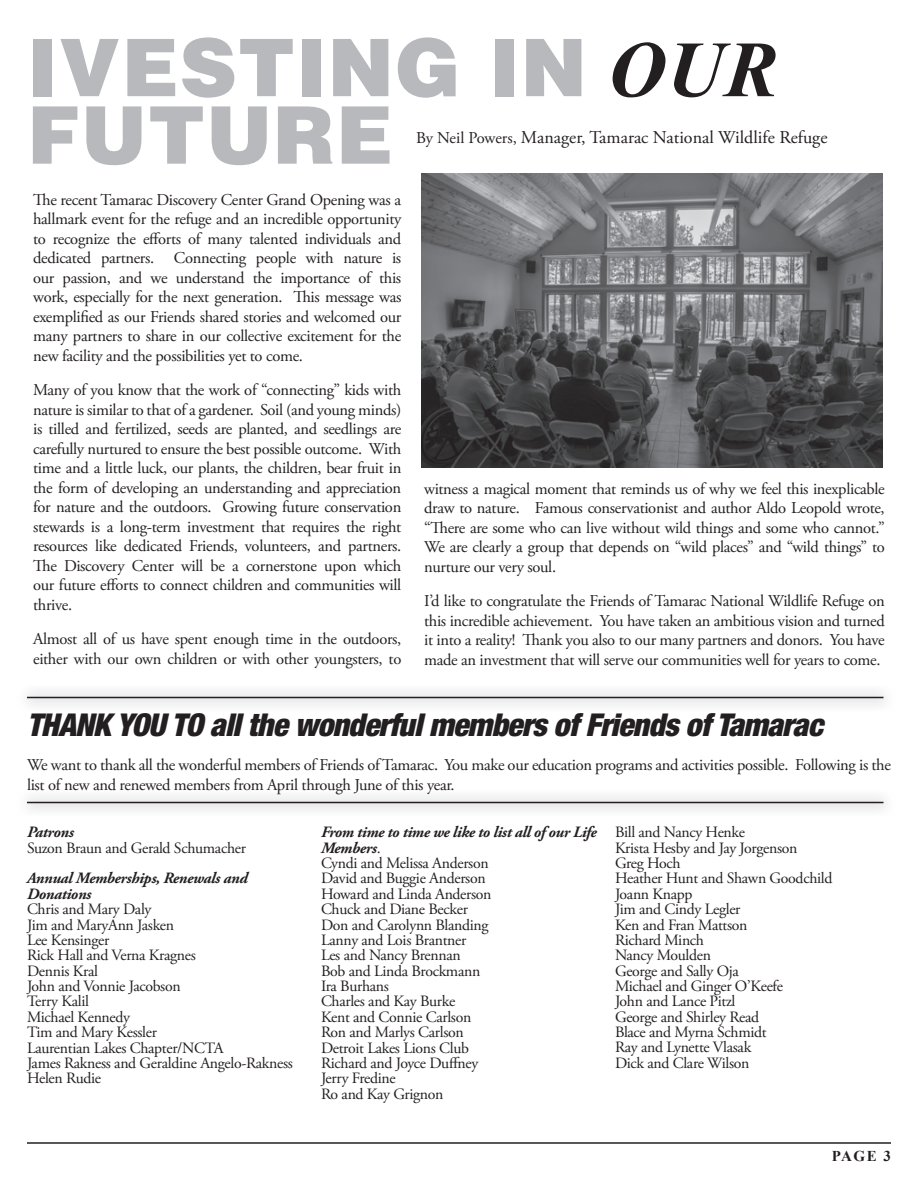
<style>
.page{position:relative;width:918px;height:1188px;background:#fff}
.page>*{position:absolute;margin:0;border:0;box-sizing:border-box;transform-origin:0 0}
.t1{font:900 79.5px/67.5px "Helvetica";letter-spacing:.01em;color:#b8b9bc}
.t2{font:italic 900 condensed 31.5px "Helvetica Neue";letter-spacing:-.02em;color:#231f20}
.t3{font:18px "Adobe Garamond Pro";color:#231f20}
.t4{font:16.5px/19.5px "Adobe Garamond Pro";letter-spacing:-.02em;color:#231f20;text-align:justify}
.t5{font:15.75px/15.3px "Adobe Garamond Pro";letter-spacing:-.02em;color:#231f20}
.t6{font:italic 700 15.75px/15.3px "Adobe Garamond Pro";letter-spacing:-.02em;color:#231f20}
.t7{font:700 15px "Times New Roman";color:#231f20}
.s1{font-family:"Times New Roman";font-weight:700;font-style:italic;color:#231f20}
.s2{font-size:16.5px}
.s3{font-weight:700;font-style:italic}
</style>
<div class="page">
<hr style="left:27px;top:1142px;width:864px;height:2px;background:#231f20">
<hr style="left:27px;top:697px;width:857px;height:1px;background:#231f20">
<hr style="left:27px;top:802px;width:857px;height:1px;background:#231f20">
<img style="left:422px;top:173px;width:461px;height:295px">
<h1 class="t1" style="left:27px;top:31px;width:752px">IVESTING IN <span class="s1">OUR<br></span>FUTURE</h1>
<p class="t3" style="left:416px;top:126px;width:413px"><span class="s2">By Neil Powers,</span> Manager, Tamarac National Wildlife Refuge</p>
<p class="t4" style="left:33px;top:190px;width:370px">The recent Tamarac Discovery Center Grand Opening was a hallmark event for the refuge and an incredible opportunity to recognize the efforts of many talented individuals and dedicated partners. Connecting people with nature is our passion, and we understand the importance of this work, especially for the next generation. This message was exemplified as our Friends shared stories and welcomed our many partners to share in our collective excitement for the new facility and the possibilities yet to come.</p>
<p class="t4" style="left:33px;top:381px;width:370px">Many of you know that the work of “connecting” kids with nature is similar to that of a gardener. Soil (and young minds) is tilled and fertilized, seeds are planted, and seedlings are carefully nurtured to ensure the best possible outcome. With time and a little luck, our plants, the children, bear fruit in the form of developing an understanding and appreciation for nature and the outdoors. Growing future conservation stewards is a long-term investment that requires the right resources like dedicated Friends, volunteers, and partners.<br>The Discovery Center will be a cornerstone upon which our future efforts to connect children and communities will thrive.</p>
<p class="t4" style="left:33px;top:630px;width:370px">Almost all of us have spent enough time in the outdoors, either with our own children or with other youngsters, to</p>
<p class="t4" style="left:424px;top:479px;width:462px">witness a magical moment that reminds us of why we feel this inexplicable draw to nature. Famous conservationist and author Aldo Leopold wrote, “There are some who can live without wild things and some who cannot.” We are clearly a group that depends on “wild places” and “wild things” to nurture our very soul.</p>
<p class="t4" style="left:424px;top:592px;width:462px">I’d like to congratulate the Friends of Tamarac National Wildlife Refuge on this incredible achievement. You have taken an ambitious vision and turned it into a reality! Thank you also to our many partners and donors. You have made an investment that will serve our communities well for years to come.</p>
<h2 class="t2" style="left:27px;top:705px;width:797px">THANK YOU TO all the wonderful members of Friends of Tamarac</h2>
<p class="t4" style="left:27px;top:756px;width:865px">We want to thank all the wonderful members of Friends of Tamarac. You make our education programs and activities possible. Following is the list of new and renewed members from April through June of this year.</p>
<p class="t6" style="left:27px;top:825px;width:48px">Patrons</p>
<p class="t5" style="left:27px;top:841px;width:220px">Suzon Braun and Gerald Schumacher</p>
<p class="t6" style="left:27px;top:871px;width:222px">Annual Memberships, Renewals and<br>Donations</p>
<p class="t5" style="left:27px;top:902px;width:268px">Chris and Mary Daly<br>Jim and MaryAnn Jasken<br>Lee Kensinger<br>Rick Hall and Verna Kragnes<br>Dennis Kral<br>John and Vonnie Jacobson<br>Terry Kalil<br>Michael Kennedy<br>Tim and Mary Kessler<br>Laurentian Lakes Chapter/NCTA<br>James Rakness and Geraldine Angelo-Rakness<br>Helen Rudie</p>
<p class="t5" style="left:321px;top:825px;width:277px"><span class="s3">From time to time we like to list all of our Life<br>Members</span>.<br>Cyndi and Melissa Anderson<br>David and Buggie Anderson<br>Howard and Linda Anderson<br>Chuck and Diane Becker<br>Don and Carolynn Blanding<br>Lanny and Lois Brantner<br>Les and Nancy Brennan<br>Bob and Linda Brockmann<br>Ira Burhans<br>Charles and Kay Burke<br>Kent and Connie Carlson<br>Ron and Marlys Carlson<br>Detroit Lakes Lions Club<br>Richard and Joyce Duffney<br>Jerry Fredine<br>Ro and Kay Grignon</p>
<p class="t5" style="left:615px;top:825px;width:219px">Bill and Nancy Henke<br>Krista Hesby and Jay Jorgenson<br>Greg Hoch<br>Heather Hunt and Shawn Goodchild<br>Joann Knapp<br>Jim and Cindy Legler<br>Ken and Fran Mattson<br>Richard Minch<br>Nancy Moulden<br>George and Sally Oja<br>Michael and Ginger O’Keefe<br>John and Lance Pitzl<br>George and Shirley Read<br>Blace and Myrna Schmidt<br>Ray and Lynette Vlasak<br>Dick and Clare Wilson</p>
<p class="t7" style="left:832px;top:1147px;width:61px">PAGE 3</p>
</div>
